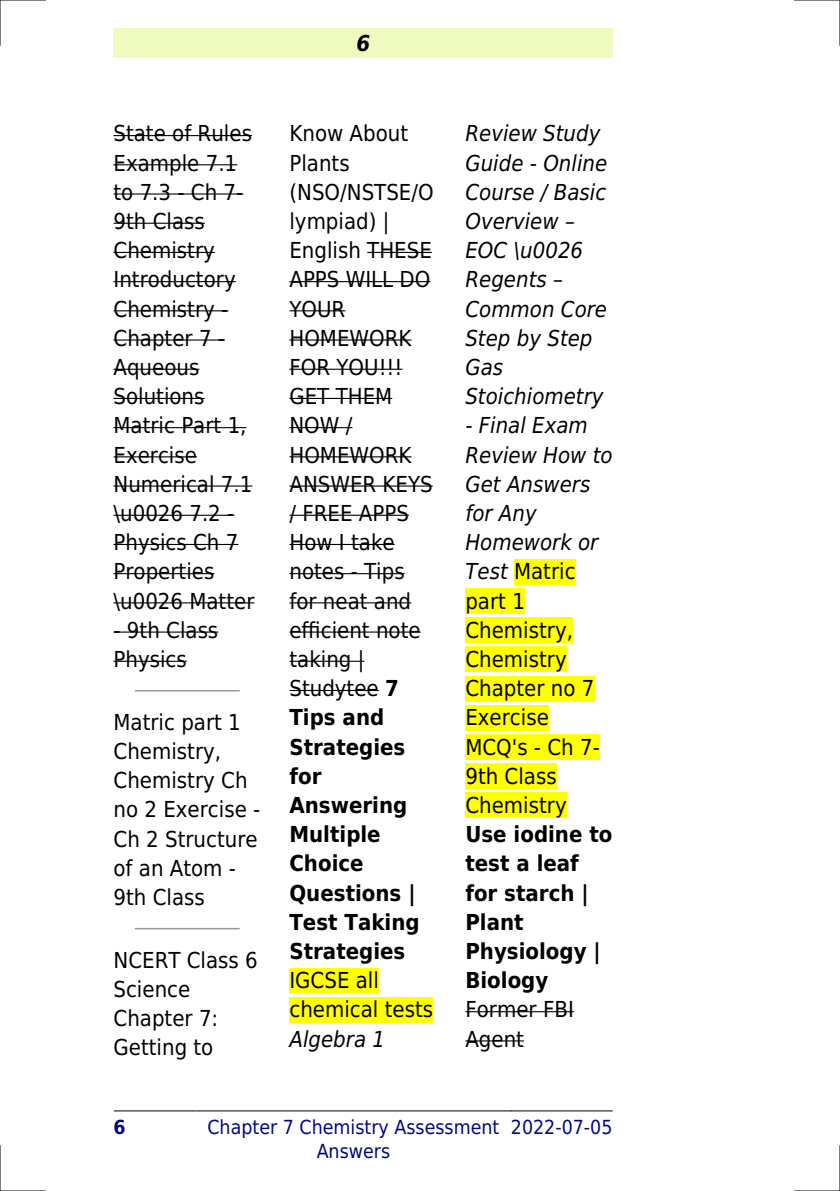
<style>
.page{position:relative;width:840px;height:1191px;background:#fff}
.page>*{position:absolute;margin:0;border:0;box-sizing:border-box;transform-origin:0 0}
.t1{font:22px/29.2px "DejaVu Sans Condensed";color:#000}
.t2{font:italic 22px/29.2px "DejaVu Sans Condensed";color:#000}
.t3{font:700 22px/29.2px "DejaVu Sans Condensed";color:#000}
.t4{font:italic 700 22px "DejaVu Sans Condensed";color:#000}
.t5{font:19.4px/23.2px "DejaVu Sans Condensed";color:#000880;text-align:center}
.t6{font:700 19.4px "DejaVu Sans Condensed";color:#000880}
.s1{font-weight:700}
.s2{font-style:italic}
</style>
<div class="page">
<div style="left:113px;top:28px;width:499px;height:30px;background:#effbbe"></div>
<hr style="left:114px;top:1110px;width:81px;height:1px;background:#000">
<hr style="left:196px;top:1110px;width:314px;height:1px;background:#000">
<hr style="left:511px;top:1110px;width:101px;height:1px;background:#000">
<hr style="left:113px;top:135px;width:139px;height:1px;background:#000">
<hr style="left:113px;top:164px;width:124px;height:1px;background:#000">
<hr style="left:113px;top:193px;width:130px;height:2px;background:#000">
<hr style="left:113px;top:223px;width:92px;height:1px;background:#000">
<hr style="left:113px;top:252px;width:102px;height:1px;background:#000">
<hr style="left:113px;top:281px;width:122px;height:1px;background:#000">
<hr style="left:113px;top:310px;width:115px;height:1px;background:#000">
<hr style="left:113px;top:339px;width:112px;height:1px;background:#000">
<hr style="left:113px;top:369px;width:86px;height:1px;background:#000">
<hr style="left:113px;top:398px;width:91px;height:1px;background:#000">
<hr style="left:113px;top:427px;width:133px;height:1px;background:#000">
<hr style="left:113px;top:456px;width:84px;height:1px;background:#000">
<hr style="left:113px;top:485px;width:139px;height:1px;background:#000">
<hr style="left:113px;top:515px;width:121px;height:1px;background:#000">
<hr style="left:113px;top:544px;width:125px;height:1px;background:#000">
<hr style="left:113px;top:573px;width:101px;height:1px;background:#000">
<hr style="left:113px;top:602px;width:141px;height:1px;background:#000">
<hr style="left:113px;top:631px;width:105px;height:1px;background:#000">
<hr style="left:113px;top:660px;width:74px;height:2px;background:#000">
<hr style="left:135px;top:690px;width:104px;height:1px;background:#999">
<hr style="left:135px;top:928px;width:104px;height:1px;background:#999">
<hr style="left:367px;top:252px;width:64px;height:1px;background:#000">
<hr style="left:289px;top:281px;width:141px;height:1px;background:#000">
<hr style="left:289px;top:310px;width:56px;height:1px;background:#000">
<hr style="left:289px;top:339px;width:122px;height:1px;background:#000">
<hr style="left:289px;top:369px;width:113px;height:1px;background:#000">
<hr style="left:289px;top:398px;width:103px;height:1px;background:#000">
<hr style="left:289px;top:427px;width:63px;height:1px;background:#000">
<hr style="left:289px;top:456px;width:122px;height:1px;background:#000">
<hr style="left:289px;top:485px;width:143px;height:1px;background:#000">
<hr style="left:289px;top:515px;width:119px;height:1px;background:#000">
<hr style="left:289px;top:544px;width:105px;height:1px;background:#000">
<hr style="left:289px;top:573px;width:115px;height:1px;background:#000">
<hr style="left:289px;top:602px;width:122px;height:1px;background:#000">
<hr style="left:289px;top:631px;width:131px;height:1px;background:#000">
<hr style="left:289px;top:660px;width:75px;height:2px;background:#000">
<hr style="left:289px;top:690px;width:89px;height:1px;background:#000">
<div style="left:289px;top:967px;width:90px;height:26px;background:#ff0"></div>
<div style="left:289px;top:997px;width:144px;height:25px;background:#ff0"></div>
<div style="left:514px;top:559px;width:61px;height:25px;background:#ff0"></div>
<div style="left:465px;top:588px;width:59px;height:26px;background:#ff0"></div>
<div style="left:465px;top:617px;width:107px;height:26px;background:#ff0"></div>
<div style="left:465px;top:646px;width:101px;height:26px;background:#ff0"></div>
<div style="left:465px;top:676px;width:129px;height:25px;background:#ff0"></div>
<div style="left:465px;top:705px;width:83px;height:25px;background:#ff0"></div>
<div style="left:465px;top:734px;width:134px;height:26px;background:#ff0"></div>
<div style="left:465px;top:763px;width:91px;height:26px;background:#ff0"></div>
<div style="left:465px;top:792px;width:101px;height:26px;background:#ff0"></div>
<hr style="left:465px;top:1011px;width:108px;height:1px;background:#000">
<hr style="left:465px;top:1040px;width:58px;height:1px;background:#000">
<hr style="left:0;top:0;width:45px;height:1px;background:#000">
<hr style="left:794px;top:0;width:45px;height:1px;background:#000">
<hr style="left:0;top:1190px;width:45px;height:1px;background:#000">
<hr style="left:794px;top:1190px;width:45px;height:1px;background:#000">
<hr style="left:0;top:0;width:1px;height:45px;background:#000">
<hr style="left:0;top:1145px;width:1px;height:46px;background:#000">
<hr style="left:839px;top:0;width:1px;height:45px;background:#000">
<hr style="left:839px;top:1145px;width:1px;height:46px;background:#000">
<p class="t4" style="left:356px;top:30px;width:15px">6</p>
<p class="t1" style="left:113px;top:119px;width:142px">State of Rules<br>Example 7.1 to 7.3 - Ch 7-<br>9th Class<br>Chemistry<br>Introductory<br>Chemistry -<br>Chapter 7 -<br>Aqueous<br>Solutions<br>Matric Part 1,<br>Exercise<br>Numerical 7.1 \u0026 7.2 -<br>Physics Ch 7<br>Properties \u0026 Matter</p>
<p class="t1" style="left:113px;top:615px;width:106px">- 9th Class<br>Physics</p>
<p class="t1" style="left:113px;top:707px;width:148px">Matric part 1<br>Chemistry,<br>Chemistry Ch no 2 Exercise -<br>Ch 2 Structure of an Atom -<br>9th Class</p>
<p class="t1" style="left:113px;top:945px;width:146px">NCERT Class 6<br>Science<br>Chapter 7:<br>Getting to</p>
<p class="t1" style="left:289px;top:119px;width:146px">Know About<br>Plants (NSO/NSTSE/O lympiad) |<br>English THESE<br>APPS WILL DO<br>YOUR<br>HOMEWORK<br>FOR YOU!!!<br>GET THEM<br>NOW /<br>HOMEWORK<br>ANSWER KEYS / FREE APPS<br>How I take notes - Tips for neat and efficient note taking |<br>Studytee <span class="s1">7<br>Tips and<br>Strategies for<br>Answering<br>Multiple<br>Choice<br>Questions |<br>Test Taking<br>Strategies</span></p>
<p class="t1" style="left:289px;top:966px;width:145px">IGCSE all chemical tests</p>
<p class="t2" style="left:289px;top:1024px;width:97px">Algebra 1</p>
<p class="t2" style="left:465px;top:119px;width:143px">Review Study<br>Guide - Online<br>Course / Basic<br>Overview<br>EOC \u0026<br>Regents<br>Common Core<br>Step by Step<br>Gas<br>Stoichiometry</p>
<p class="t1" style="left:465px;top:411px;width:149px"><span class="s2">- Final Exam<br>Review How to<br>Get Answers for Any<br>Homework or<br>Test</span> Matric part 1<br>Chemistry,<br>Chemistry<br>Chapter no 7<br>Exercise<br>MCQ's - Ch 7-<br>9th Class<br>Chemistry</p>
<p class="t3" style="left:465px;top:820px;width:148px">Use iodine to test a leaf for starch |<br>Plant<br>Physiology |<br>Biology</p>
<p class="t1" style="left:465px;top:995px;width:110px">Former FBI<br>Agent</p>
<p class="t6" style="left:113px;top:1116px;width:14px">6</p>
<p class="t5" style="left:207px;top:1116px;width:293px">Chapter 7 Chemistry Assessment<br>Answers</p>
<p class="t5" style="left:510px;top:1116px;width:103px">2022-07-05</p>
</div>
